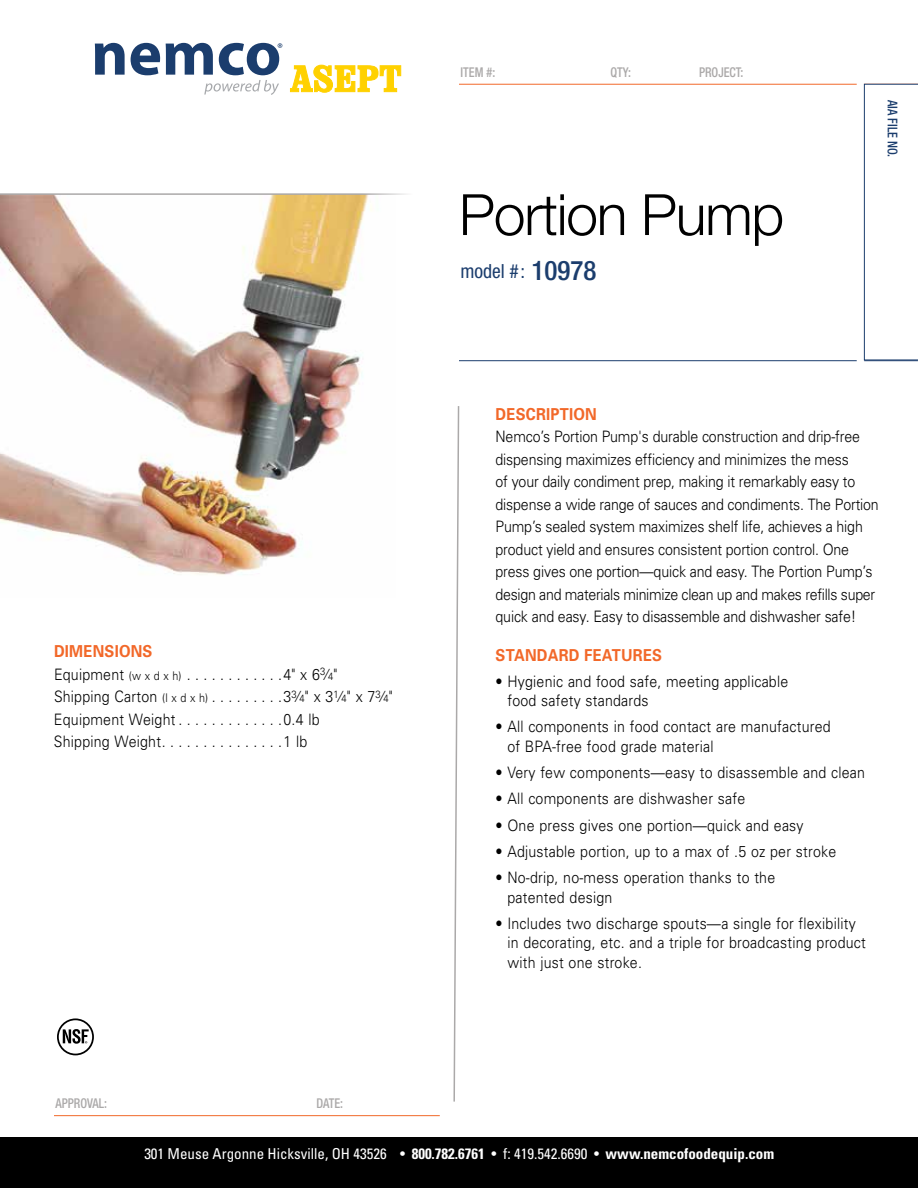
<style>
.page{position:relative;width:918px;height:1188px;background:#fff}
.page>*{position:absolute;margin:0;border:0;box-sizing:border-box;transform-origin:0 0}
.t1{font:300 57px "Helvetica Neue";letter-spacing:-.02em;color:#000}
.t2{font:condensed 19.5px "Helvetica Neue";color:#1b3d6d}
.t3{font:700 16.5px "Univers";letter-spacing:.015em;color:#f26829;scale:.9 1}
.t4{font:300 15.75px/19.5px "Univers";letter-spacing:.015em;color:#000;scale:.9 1}
.t5{font:300 15.75px/22.5px "Univers";letter-spacing:-.01em;color:#000;scale:.9 1}
.t6{font:condensed 15px "Univers";color:#fff}
.t7{font:500 condensed 13.5px "Helvetica Neue";color:#aba9a9;scale:.9 1}
.t8{font:500 condensed 13.5px "Helvetica Neue";color:#1b3d6d;scale:.9 1}
.s1{font-size:12px}
.s2{font-size:10.5px}
.s3{font-weight:500;font-size:27px}
.s4{font-weight:700}
</style>
<div class="page">
<hr style="left:459px;top:84px;width:459px;height:1px;background:#f26829">
<hr style="left:54px;top:1115px;width:386px;height:1px;background:#f26829">
<div style="left:0;top:1137px;width:918px;height:51px;background:#000"></div>
<hr style="left:459px;top:360px;width:459px;height:1px;background:#1b3d6d">
<svg style="left:453px;top:406px;width:7px;height:696px"></svg>
<img style="left:0;top:195px;width:372px;height:380px">
<div style="left:857px;top:0;width:7px;height:374px;background:#fff"></div>
<svg style="left:864px;top:84px;width:54px;height:276px"></svg>
<div style="left:57px;top:1018px;width:37px;height:37px;border:2px solid #000;border-radius:50%"></div>
<svg style="left:63px;top:1029px;width:26px;height:15px"></svg>
<hr style="left:0;top:193px;width:432px;height:2px;background:#aba9a9">
<svg style="left:290px;top:64px;width:111px;height:29px"></svg>
<svg style="left:95px;top:43px;width:30px;height:32px"></svg>
<svg style="left:131px;top:43px;width:29px;height:32px"></svg>
<svg style="left:166px;top:43px;width:116px;height:52px"></svg>
<p class="t3" style="left:54px;top:641px;width:111px">DIMENSIONS</p>
<p class="t4" style="left:54px;top:662px;width:378px;line-height:22.5px">Equipment <span class="s1">(w x d x h)</span> . . . . . . . . . . . 4" x 6<sup>3</sup>⁄<span class="s2">4</span>" Shipping Carton <span class="s1">(l x d x h)</span> . . . . . . . . 3<sup>3</sup>⁄<span class="s2">4</span>" x 3<sup>1</sup>⁄<span class="s2">4</span>" x 7<sup>3</sup>⁄<span class="s2">4</span>" Equipment Weight . . . . . . . . . . . . 0.4 lb<br>Shipping Weight . . . . . . . . . . . . . . 1 lb</p>
<p class="t7" style="left:460px;top:64px;width:40px">ITEM #:</p>
<p class="t7" style="left:611px;top:64px;width:24px">QTY:</p>
<p class="t7" style="left:699px;top:64px;width:51px">PROJECT:</p>
<h1 class="t1" style="left:459px;top:180px;width:327px">Portion Pump</h1>
<p class="t2" style="left:460px;top:260px;width:137px">model #: <span class="s3">10978</span></p>
<p class="t8" style="left:901px;top:100px;width:65px;rotate:90deg">AIA FILE NO.</p>
<p class="t3" style="left:496px;top:403px;width:114px">DESCRIPTION</p>
<p class="t5" style="left:496px;top:425px;width:427px">Nemco’s Portion Pump's durable construction and drip-free dispensing maximizes efficiency and minimizes the mess<br>of your daily condiment prep, making it remarkably easy to dispense a wide range of sauces and condiments. The Portion Pump’s sealed system maximizes shelf life, achieves a high product yield and ensures consistent portion control. One press gives one portion—quick and easy. The Portion Pump’s design and materials minimize clean up and makes refills super quick and easy. Easy to disassemble and dishwasher safe!</p>
<p class="t3" style="left:496px;top:645px;width:187px">STANDARD FEATURES</p>
<p class="t4" style="left:507px;top:671px;width:314px;text-indent:-12px">• Hygienic and food safe, meeting applicable food safety standards</p>
<p class="t4" style="left:507px;top:717px;width:361px;text-indent:-12px">• All components in food contact are manufactured of BPA-free food grade material</p>
<p class="t4" style="left:496px;top:762px;width:412px">• Very few components—easy to disassemble and clean</p>
<p class="t4" style="left:496px;top:789px;width:279px">• All components are dishwasher safe</p>
<p class="t4" style="left:496px;top:815px;width:344px">• One press gives one portion—quick and easy</p>
<p class="t4" style="left:496px;top:841px;width:380px">• Adjustable portion, up to a max of . 5 oz per stroke</p>
<p class="t4" style="left:507px;top:867px;width:299px;text-indent:-12px">• No-drip, no-mess operation thanks to the patented design</p>
<p class="t4" style="left:507px;top:913px;width:400px;text-indent:-12px">• Includes two discharge spouts—a single for flexibility in decorating, etc. and a triple for broadcasting product with just one stroke.</p>
<p class="t7" style="left:56px;top:1095px;width:59px">APPROVAL:</p>
<p class="t7" style="left:316px;top:1095px;width:31px">DATE:</p>
<p class="t6" style="left:144px;top:1144px;width:631px">301 Meuse Argonne Hicksville, OH 43526 • <span class="s4">800.782.6761</span> • f: 419.542.6690 • <span class="s4">www.nemcofoodequip.com</span></p>
</div>
